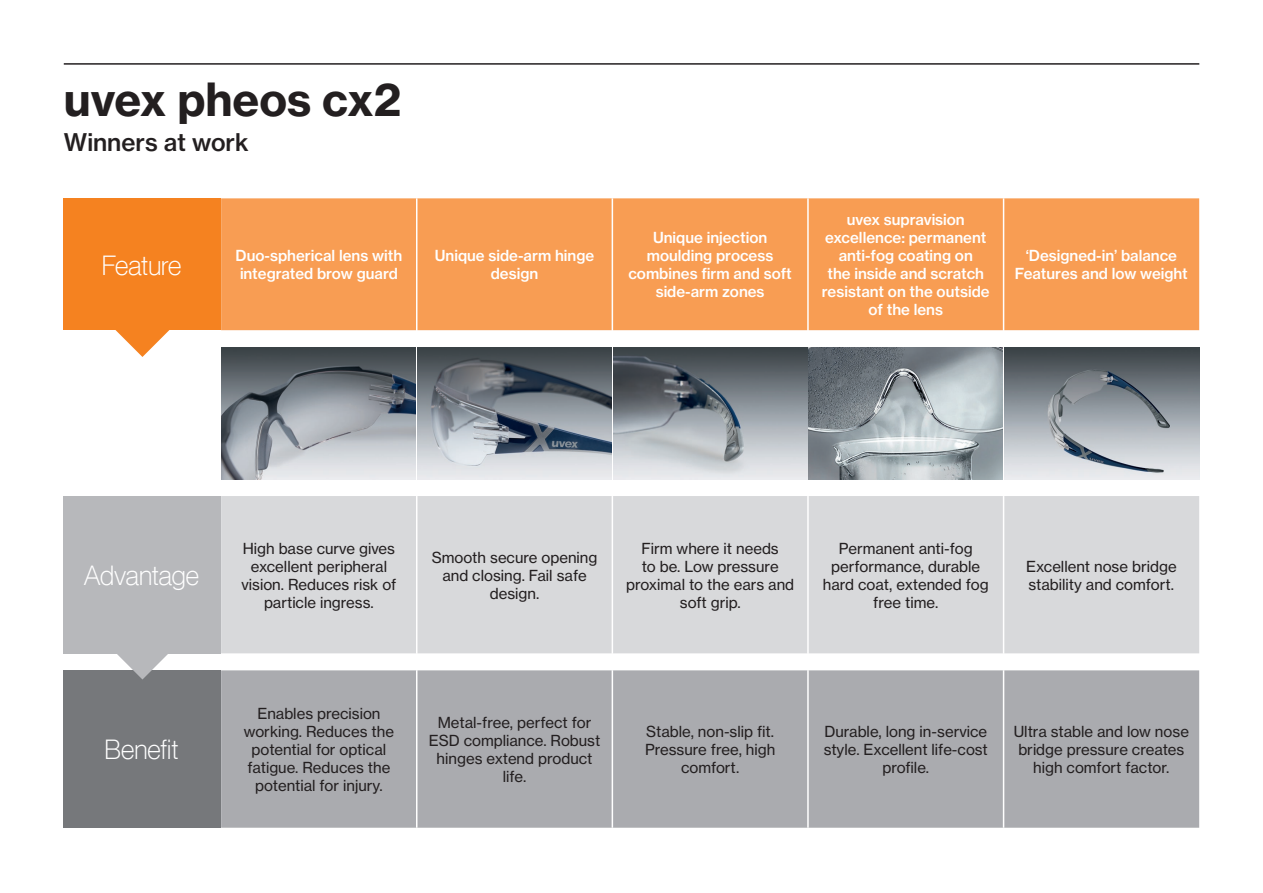
<style>
.page{position:relative;width:1263px;height:893px;background:#fff}
.page>*{position:absolute;margin:0;border:0;box-sizing:border-box;transform-origin:0 0}
.Neue_Haas_Bold_14_ov{font:45px "N Haas Grotesk TX Pro 75 Bd";color:#231f20}
.FAB_Header_size_36{font:27px "N Haas Grotesk DS Pro 35 X Lt";letter-spacing:-.005em;color:#fff}
.FAB_Header_size_36-2{font:24px "N Haas Grotesk TX Pro 65 Md";color:#231f20}
.FAB_Header_size_36-3{font:15px/18px "N Haas Grotesk TX Pro 55 Rg";color:#231f20;text-align:center}
.FAB_Header_size_36-4{font:15px/18px "N Haas Grotesk TX Pro 65 Md";color:#fff;text-align:center}
</style>
<div class="page">
<div style="left:64px;top:198px;width:157px;height:132px;background:#f58220"></div>
<div style="left:221px;top:198px;width:978px;height:132px;background:#f89d53"></div>
<div style="left:64px;top:496px;width:157px;height:157px;background:#b7b8bb"></div>
<div style="left:221px;top:496px;width:978px;height:157px;background:#d8d9db"></div>
<div style="left:64px;top:670px;width:157px;height:158px;background:#76787b"></div>
<div style="left:221px;top:670px;width:978px;height:158px;background:#aaabaf"></div>
<hr style="left:416px;top:198px;width:1px;height:132px;background:#fff">
<hr style="left:612px;top:198px;width:1px;height:132px;background:#fff">
<hr style="left:807px;top:198px;width:2px;height:132px;background:#fff">
<hr style="left:1003px;top:198px;width:1px;height:132px;background:#fff">
<hr style="left:416px;top:496px;width:1px;height:157px;background:#fff">
<hr style="left:612px;top:496px;width:1px;height:157px;background:#fff">
<hr style="left:807px;top:496px;width:2px;height:157px;background:#fff">
<hr style="left:1003px;top:496px;width:1px;height:157px;background:#fff">
<hr style="left:416px;top:670px;width:1px;height:158px;background:#fff">
<hr style="left:612px;top:670px;width:1px;height:158px;background:#fff">
<hr style="left:807px;top:670px;width:2px;height:158px;background:#fff">
<hr style="left:1003px;top:670px;width:1px;height:158px;background:#fff">
<img style="left:221px;top:347px;width:586px;height:132px">
<img style="left:809px;top:347px;width:390px;height:132px">
<svg style="left:115px;top:330px;width:55px;height:27px"></svg>
<hr style="left:64px;top:63px;width:1135px;height:2px;background:#231f20">
<svg style="left:114px;top:653px;width:57px;height:26px"></svg>
<p class="Neue_Haas_Bold_14_ov" style="left:64px;top:71px;width:339px">uvex pheos cx2</p>
<p class="FAB_Header_size_36-2" style="left:64px;top:127px;width:186px">Winners at work</p>
<p class="FAB_Header_size_36" style="left:102px;top:250px;width:81px">Feature</p>
<p class="FAB_Header_size_36-4" style="left:236px;top:247px;width:168px;text-align:left">Duo-spherical lens with integrated brow guard</p>
<p class="FAB_Header_size_36-4" style="left:435px;top:247px;width:161px">Unique side-arm hinge design</p>
<p class="FAB_Header_size_36-4" style="left:628px;top:229px;width:165px">Unique injection moulding process combines firm and soft side-arm zones</p>
<p class="FAB_Header_size_36-4" style="left:822px;top:211px;width:169px">uvex supravision excellence: permanent anti-fog coating on<br>the inside and scratch resistant on the outside of the lens</p>
<p class="FAB_Header_size_36-4" style="left:1026px;top:247px;width:153px">‘Designed-in’ balance</p>
<p class="FAB_Header_size_36-4" style="left:1015px;top:265px;width:174px">Features and low weight</p>
<p class="FAB_Header_size_36" style="left:84px;top:560px;width:117px">Advantage</p>
<p class="FAB_Header_size_36-3" style="left:241px;top:539px;width:156px">High base curve gives excellent peripheral vision. Reduces risk of particle ingress.</p>
<p class="FAB_Header_size_36-3" style="left:432px;top:548px;width:167px">Smooth secure opening and closing. Fail safe design.</p>
<p class="FAB_Header_size_36-3" style="left:626px;top:539px;width:170px">Firm where it needs<br>to be. Low pressure proximal to the ears and soft grip.</p>
<p class="FAB_Header_size_36-3" style="left:823px;top:539px;width:167px">Permanent anti-fog performance, durable hard coat, extended fog free time.</p>
<p class="FAB_Header_size_36-3" style="left:1026px;top:557px;width:152px;text-align:left">Excellent nose bridge stability and comfort.</p>
<p class="FAB_Header_size_36" style="left:105px;top:735px;width:75px">Benefit</p>
<p class="FAB_Header_size_36-3" style="left:244px;top:704px;width:152px">Enables precision working. Reduces the potential for optical fatigue. Reduces the potential for injury.</p>
<p class="FAB_Header_size_36-3" style="left:429px;top:713px;width:173px">Metal-free, perfect for<br>ESD compliance. Robust hinges extend product life.</p>
<p class="FAB_Header_size_36-3" style="left:645px;top:722px;width:132px">Stable, non-slip fit.<br>Pressure free, high comfort.</p>
<p class="FAB_Header_size_36-3" style="left:824px;top:722px;width:166px">Durable, long in-service style. Excellent life-cost profile.</p>
<p class="FAB_Header_size_36-3" style="left:1014px;top:722px;width:177px">Ultra stable and low nose bridge pressure creates high comfort factor.</p>
</div>
